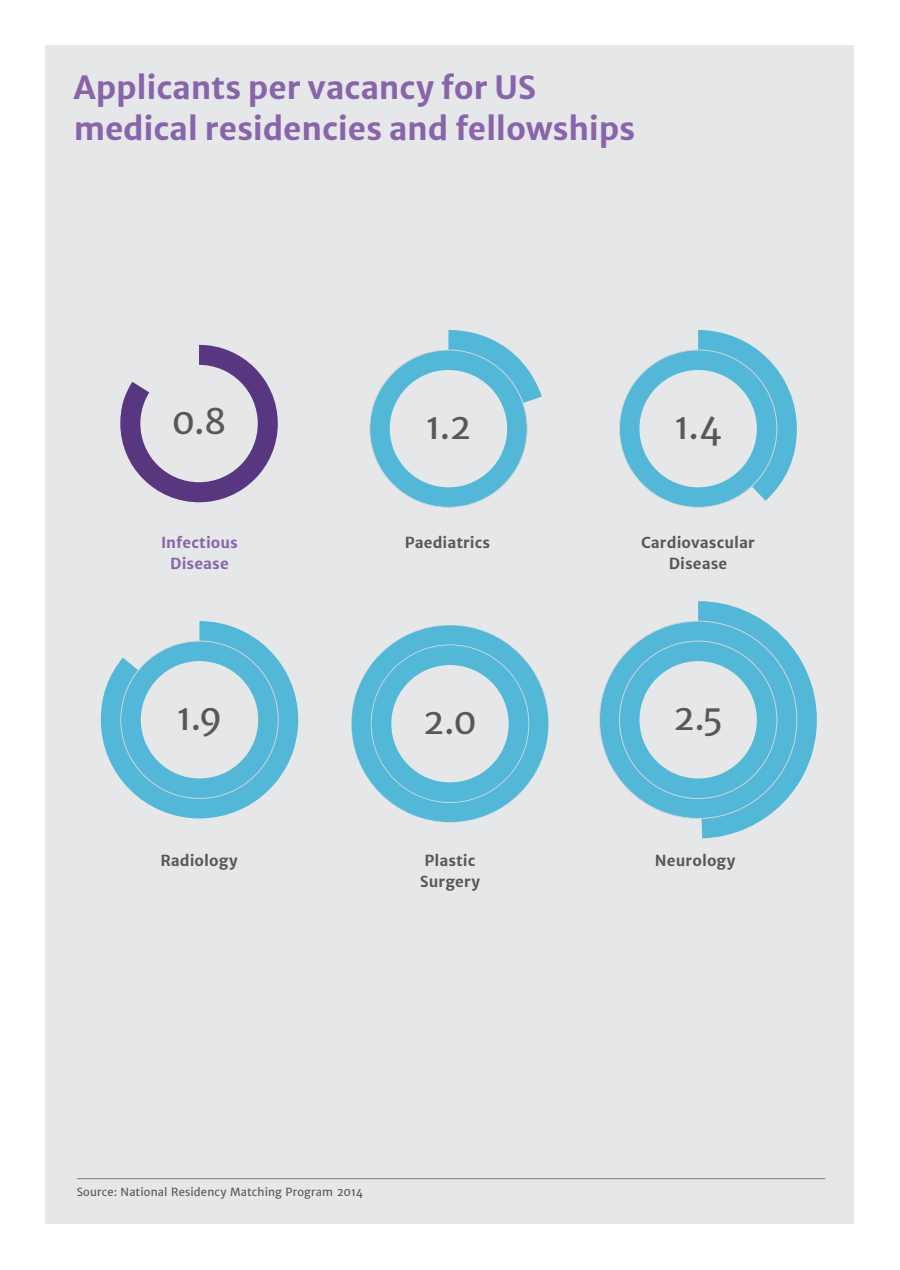
<style>
.page{position:relative;width:900px;height:1270px;background:#fff}
.page>*{position:absolute;margin:0;border:0;box-sizing:border-box;transform-origin:0 0}
.t1{font:35.55px "Merriweather Sans";color:#57585a}
.t2{font:700 31.5px/40.5px "Merriweather Sans";letter-spacing:-.01em;color:#8864ab}
.t3{font:700 15px/21px "Merriweather Sans";letter-spacing:.005em;color:#57585a;text-align:center}
.t4{font:700 15px/21px "Merriweather Sans";letter-spacing:.005em;color:#8864ab;text-align:center}
.t5{font:11.25px "Merriweather Sans";letter-spacing:.01em;color:#57585a}
</style>
<div class="page">
<div style="left:46px;top:46px;width:808px;height:1178px;background:#e6e7e9"></div>
<hr style="left:77px;top:1178px;width:748px;height:1px;background:#808285">
<svg style="left:120px;top:345px;width:158px;height:157px"></svg>
<div style="left:140px;top:365px;width:118px;height:117px;background:#e6e7e9;border-radius:59px"></div>
<svg style="left:448px;top:330px;width:93px;height:98px"></svg>
<svg style="left:370px;top:350px;width:157px;height:157px;background:#57b8d8"></svg>
<div style="left:390px;top:370px;width:117px;height:117px;background:#e6e7e9;border-radius:59px"></div>
<svg style="left:698px;top:330px;width:98px;height:171px"></svg>
<div style="left:619px;top:350px;width:157px;height:157px;background:#53b7d8;border-radius:50%"></div>
<div style="left:639px;top:370px;width:117px;height:117px;background:#e6e7e9;border-radius:59px"></div>
<svg style="left:101px;top:621px;width:197px;height:197px"></svg>
<div style="left:121px;top:641px;width:157px;height:157px;background:#53b7d8;border-radius:50%"></div>
<div style="left:141px;top:661px;width:117px;height:117px;background:#e6e7e9;border-radius:59px"></div>
<svg style="left:698px;top:601px;width:118px;height:237px"></svg>
<svg style="left:599px;top:621px;width:197px;height:197px;background:#5bb8d8"></svg>
<div style="left:619px;top:641px;width:157px;height:157px;background:#53b7d8;border-radius:50%"></div>
<div style="left:639px;top:661px;width:117px;height:117px;background:#e6e7e9;border-radius:59px"></div>
<svg style="left:351px;top:625px;width:197px;height:197px;background:#59b9d8"></svg>
<div style="left:371px;top:645px;width:157px;height:157px;background:#53b7d8;border-radius:50%"></div>
<div style="left:391px;top:665px;width:117px;height:117px;background:#e6e7e9;border-radius:59px"></div>
<h2 class="t2" style="left:74px;top:68px;width:563px">Applicants per vacancy for US medical residencies and fellowships</h2>
<h1 class="t1" style="left:171px;top:399px;width:56px">0.8</h1>
<h1 class="t1" style="left:425px;top:404px;width:48px">1.2</h1>
<h1 class="t1" style="left:674px;top:404px;width:50px">1.4</h1>
<p class="t4" style="left:161px;top:532px;width:78px">Infectious<br>Disease</p>
<p class="t3" style="left:404px;top:532px;width:87px">Paediatrics</p>
<p class="t3" style="left:641px;top:532px;width:115px">Cardiovascular<br>Disease</p>
<h1 class="t1" style="left:176px;top:695px;width:48px">1.9</h1>
<h1 class="t1" style="left:422px;top:699px;width:56px">2.0</h1>
<h1 class="t1" style="left:673px;top:695px;width:51px">2.5</h1>
<p class="t3" style="left:160px;top:849px;width:79px">Radiology</p>
<p class="t3" style="left:420px;top:849px;width:62px">Plastic<br>Surgery</p>
<p class="t5" style="left:77px;top:1184px;width:288px">Source: National Residency Matching Program 2014</p>
<p class="t3" style="left:654px;top:849px;width:82px">Neurology</p>
</div>
